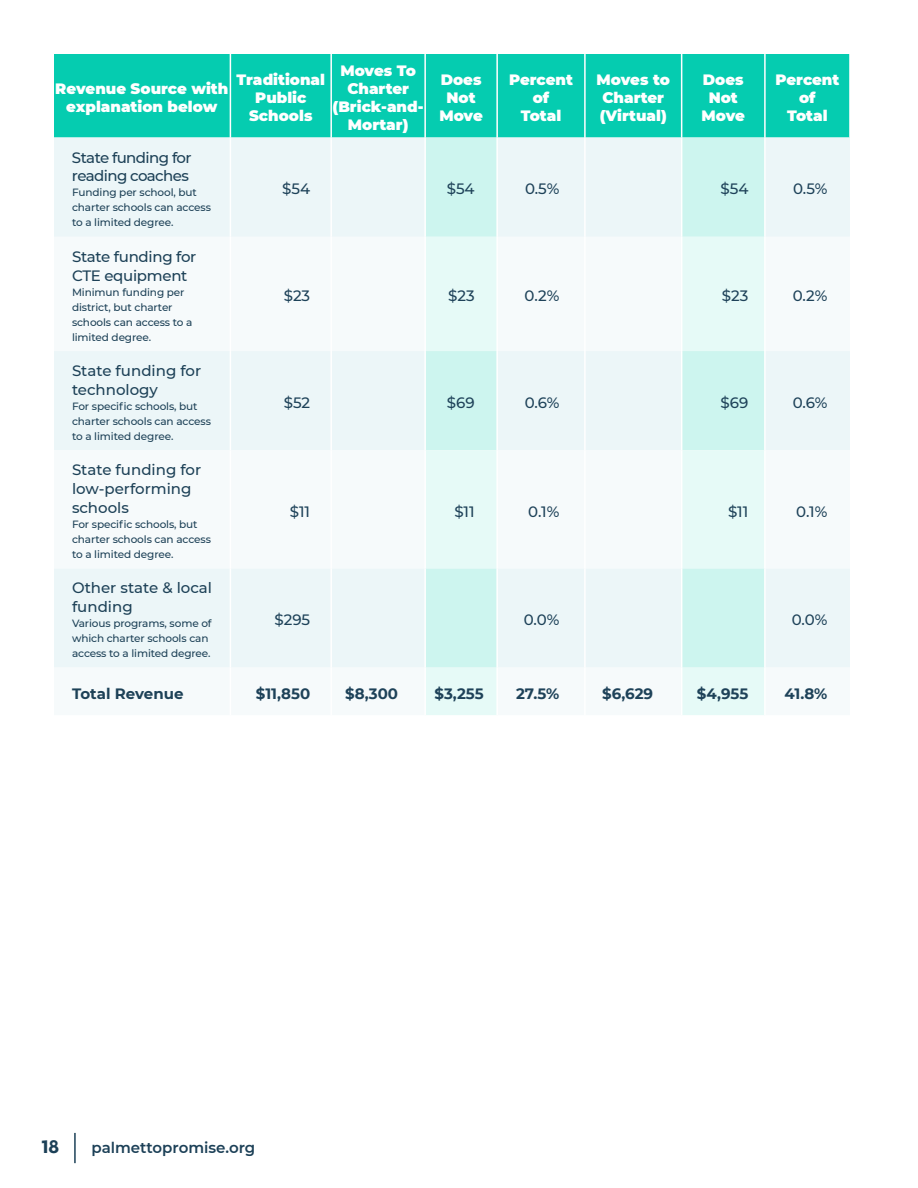
<style>
.page{position:relative;width:918px;height:1188px;background:#fff}
.page>*{position:absolute;margin:0;border:0;box-sizing:border-box;transform-origin:0 0}
.t1{font:900 18px "Town 10 Display";color:#1c4057}
.t2{font:900 15px/18px "Montserrat";color:#fff;text-align:center}
.t3{font:500 15px/18.8px "Montserrat";letter-spacing:-.005em;color:#1d4157}
.t4{font:500 15px "Montserrat";color:#1e4259}
.t5{font:700 15px "Montserrat";color:#1e4259}
.t6{font:500 15px/18.8px "Montserrat";letter-spacing:-.04em;color:#1d4157}
.t7{font:600 15px "Montserrat";color:#1c4057}
.t8{font:700 15px "Montserrat";color:#1d4157}
.t9{font:500 10.5px/15px "Montserrat";letter-spacing:-.01em;color:#1d4157}
</style>
<div class="page">
<hr style="left:74px;top:1133px;width:2px;height:30px;background:#1c4057">
<div style="left:54px;top:54px;width:795px;height:84px;background:#05ccb0"></div>
<div style="left:54px;top:138px;width:796px;height:99px;background:#ecf6f8"></div>
<svg style="left:426px;top:138px;width:338px;height:99px;background:#ddf5f3"></svg>
<svg style="left:54px;top:351px;width:796px;height:317px;fill:#ecf6f8"></svg>
<svg style="left:426px;top:237px;width:338px;height:478px;fill:#ecfaf8"></svg>
<hr style="left:230px;top:138px;width:1px;height:99px;background:#fff">
<hr style="left:330px;top:138px;width:2px;height:99px;background:#fff">
<hr style="left:584px;top:138px;width:2px;height:99px;background:#fff">
<hr style="left:584px;top:237px;width:2px;height:114px;background:#fff">
<hr style="left:230px;top:351px;width:1px;height:99px;background:#fff">
<hr style="left:330px;top:351px;width:2px;height:99px;background:#fff">
<hr style="left:584px;top:351px;width:2px;height:99px;background:#fff">
<hr style="left:230px;top:450px;width:1px;height:118px;background:#fff">
<hr style="left:330px;top:450px;width:2px;height:118px;background:#fff">
<hr style="left:584px;top:450px;width:2px;height:118px;background:#fff">
<hr style="left:230px;top:568px;width:1px;height:100px;background:#fff">
<hr style="left:330px;top:568px;width:2px;height:100px;background:#fff">
<hr style="left:584px;top:568px;width:2px;height:100px;background:#fff">
<hr style="left:584px;top:668px;width:2px;height:47px;background:#fff">
<hr style="left:681px;top:668px;width:1px;height:47px;background:#fff">
<hr style="left:681px;top:568px;width:1px;height:100px;background:#fff">
<hr style="left:764px;top:568px;width:2px;height:100px;background:#fff">
<hr style="left:230px;top:54px;width:1px;height:84px;background:#fff">
<hr style="left:330px;top:54px;width:2px;height:84px;background:#fff">
<hr style="left:424px;top:54px;width:2px;height:84px;background:#fff">
<hr style="left:496px;top:54px;width:2px;height:84px;background:#fff">
<hr style="left:584px;top:54px;width:2px;height:84px;background:#fff">
<hr style="left:681px;top:54px;width:1px;height:84px;background:#fff">
<hr style="left:764px;top:54px;width:2px;height:84px;background:#fff">
<hr style="left:681px;top:450px;width:1px;height:118px;background:#fff">
<hr style="left:764px;top:450px;width:2px;height:118px;background:#fff">
<hr style="left:681px;top:237px;width:1px;height:114px;background:#fff">
<hr style="left:496px;top:237px;width:2px;height:114px;background:#fff">
<hr style="left:424px;top:450px;width:2px;height:118px;background:#fff">
<hr style="left:496px;top:450px;width:2px;height:118px;background:#fff">
<hr style="left:424px;top:568px;width:2px;height:100px;background:#fff">
<hr style="left:496px;top:568px;width:2px;height:100px;background:#fff">
<hr style="left:424px;top:138px;width:2px;height:99px;background:#fff">
<hr style="left:496px;top:138px;width:2px;height:99px;background:#fff">
<hr style="left:681px;top:138px;width:1px;height:99px;background:#fff">
<hr style="left:764px;top:138px;width:2px;height:99px;background:#fff">
<hr style="left:424px;top:351px;width:2px;height:99px;background:#fff">
<hr style="left:496px;top:351px;width:2px;height:99px;background:#fff">
<hr style="left:681px;top:351px;width:1px;height:99px;background:#fff">
<hr style="left:764px;top:351px;width:2px;height:99px;background:#fff">
<hr style="left:496px;top:668px;width:2px;height:47px;background:#fff">
<h2 class="t2" style="left:55px;top:79px;width:175px">Revenue Source with explanation below</h2>
<h2 class="t2" style="left:237px;top:70px;width:90px">Traditional<br>Public<br>Schools</h2>
<h2 class="t2" style="left:333px;top:61px;width:93px">Moves To<br>Charter (Brick-and-<br>Mortar)</h2>
<h2 class="t2" style="left:439px;top:70px;width:45px">Does<br>Not<br>Move</h2>
<h2 class="t2" style="left:509px;top:70px;width:65px">Percent of<br>Total</h2>
<h2 class="t2" style="left:597px;top:70px;width:75px;text-align:left">Moves to<br>Charter (Virtual)</h2>
<h2 class="t2" style="left:702px;top:70px;width:45px">Does<br>Not<br>Move</h2>
<h2 class="t2" style="left:775px;top:70px;width:65px">Percent of<br>Total</h2>
<h2 class="t6" style="left:72px;top:147px;width:121px">State funding for reading coaches</h2>
<p class="t9" style="left:72px;top:185px;width:140px">Funding per school, but charter schools can access to a limited degree.</p>
<h2 class="t4" style="left:282px;top:179px;width:29px">$54</h2>
<h2 class="t4" style="left:447px;top:179px;width:29px">$54</h2>
<h2 class="t4" style="left:525px;top:179px;width:36px">0.5%</h2>
<h2 class="t4" style="left:720px;top:179px;width:29px">$54</h2>
<h2 class="t4" style="left:793px;top:179px;width:36px">0.5%</h2>
<h2 class="t3" style="left:72px;top:247px;width:126px">State funding for<br>CTE equipment</h2>
<p class="t9" style="left:72px;top:284px;width:122px">Minimun funding per district, but charter schools can access to a limited degree.</p>
<h2 class="t4" style="left:284px;top:285px;width:28px">$23</h2>
<h2 class="t4" style="left:448px;top:285px;width:28px">$23</h2>
<h2 class="t4" style="left:525px;top:285px;width:36px">0.2%</h2>
<h2 class="t4" style="left:722px;top:285px;width:28px">$23</h2>
<h2 class="t4" style="left:793px;top:285px;width:36px">0.2%</h2>
<h2 class="t3" style="left:72px;top:361px;width:131px">State funding for technology</h2>
<p class="t9" style="left:72px;top:398px;width:140px">For specific schools, but charter schools can access to a limited degree.</p>
<h2 class="t4" style="left:284px;top:392px;width:28px">$52</h2>
<h2 class="t4" style="left:447px;top:392px;width:29px">$69</h2>
<h2 class="t4" style="left:525px;top:392px;width:36px">0.6%</h2>
<h2 class="t4" style="left:721px;top:392px;width:29px">$69</h2>
<h2 class="t4" style="left:793px;top:392px;width:36px">0.6%</h2>
<h2 class="t3" style="left:72px;top:460px;width:131px">State funding for low-performing schools</h2>
<p class="t9" style="left:72px;top:516px;width:140px">For specific schools, but charter schools can access to a limited degree.</p>
<h2 class="t4" style="left:290px;top:501px;width:22px">$11</h2>
<h2 class="t4" style="left:454px;top:501px;width:22px">$11</h2>
<h2 class="t4" style="left:528px;top:501px;width:33px">0.1%</h2>
<h2 class="t4" style="left:728px;top:501px;width:22px">$11</h2>
<h2 class="t4" style="left:796px;top:501px;width:33px">0.1%</h2>
<h2 class="t3" style="left:72px;top:578px;width:142px">Other state &amp; local funding</h2>
<p class="t9" style="left:72px;top:615px;width:141px">Various programs, some of which charter schools can access to a limited degree.</p>
<h2 class="t4" style="left:274px;top:609px;width:37px">$295</h2>
<h2 class="t4" style="left:524px;top:609px;width:37px">0.0%</h2>
<h2 class="t4" style="left:792px;top:609px;width:37px">0.0%</h2>
<h2 class="t8" style="left:72px;top:682px;width:113px">Total Revenue</h2>
<h2 class="t5" style="left:256px;top:682px;width:56px">$11,850</h2>
<h2 class="t5" style="left:345px;top:682px;width:54px">$8,300</h2>
<h2 class="t5" style="left:435px;top:682px;width:51px">$3,255</h2>
<h2 class="t5" style="left:516px;top:682px;width:45px">27.5%</h2>
<h2 class="t5" style="left:602px;top:682px;width:52px">$6,629</h2>
<h2 class="t5" style="left:697px;top:682px;width:53px">$4,955</h2>
<h2 class="t5" style="left:785px;top:682px;width:44px">41.8%</h2>
<h1 class="t1" style="left:41px;top:1136px;width:20px">18</h1>
<h2 class="t7" style="left:92px;top:1137px;width:165px">palmettopromise.org</h2>
</div>
